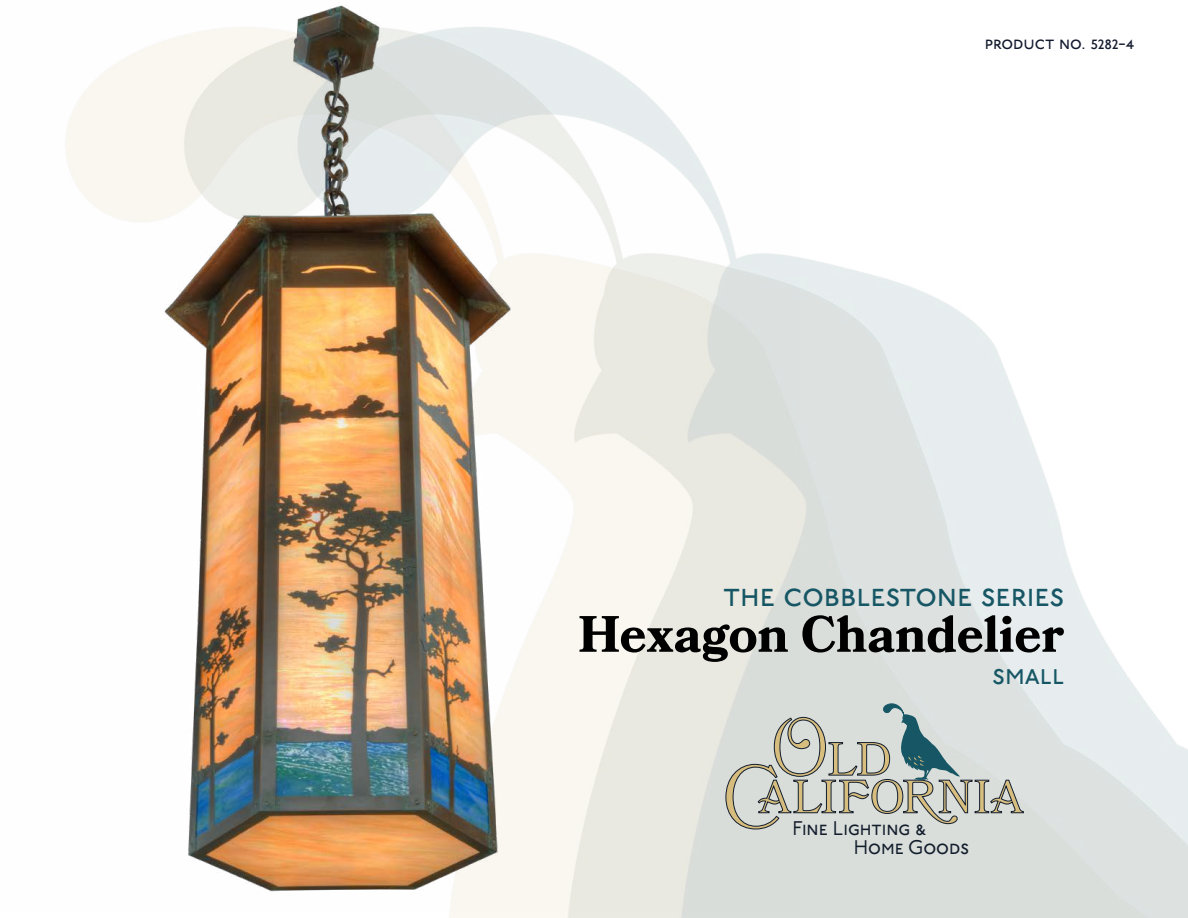
<style>
.page{position:relative;width:1188px;height:918px;background:#fff}
.page>*{position:absolute;margin:0;border:0;box-sizing:border-box;transform-origin:0 0}
.t1{font:700 51px "Bookmania";color:#000}
.t2{font:46.5px "Bookmania";letter-spacing:.025em;color:#d7be7f}
.t3{font:33px "P22 Underground Bk P";color:#175765}
.t4{font:28.5px "P22 Underground Bk P";color:#175765}
.t5{font:19.8px/18.1px "P22 Underground Bk P";color:#131e2d}
.t6{font:18px "P22 Underground Bk P";color:#131a2d}
.s1{font-weight:300;font-size:80.85px}
.s2{font-size:64.95px}
</style>
<div class="page">
<svg style="left:799px;top:702px;width:225px;height:127px;background:#c1c9c9"></svg>
<img style="left:64px;top:4px;width:735px;height:909px">
<p class="t6" style="left:985px;top:33px;width:151px">product no. 5282-4</p>
<h3 class="t3" style="left:723px;top:576px;width:343px">the cobblestone series</h3>
<h1 class="t1" style="left:578px;top:604px;width:487px">Hexagon Chandelier</h1>
<h3 class="t4" style="left:993px;top:659px;width:73px">small</h3>
<h2 class="t2" style="left:770px;top:732px;width:123px"><span class="s1">O</span>LD</h2>
<h2 class="t2" style="left:723px;top:770px;width:301px"><span class="s2">C</span> ALIFORNIA</h2>
<p class="t5" style="left:854px;top:820px;width:117px;text-indent:-61px">Fine Lighting &amp;<br>Home Goods</p>
</div>
